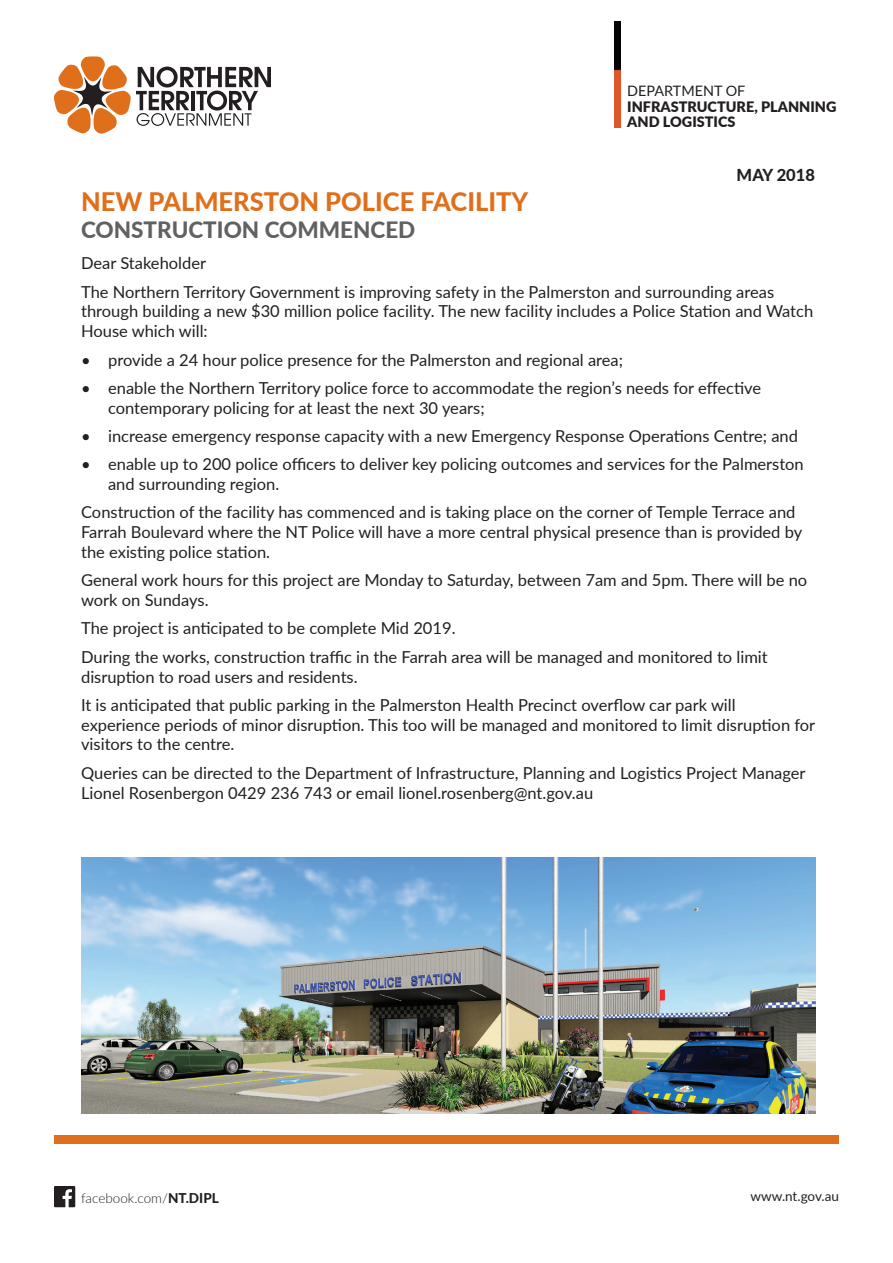
<style>
.page{position:relative;width:893px;height:1263px;background:#fff}
.page>*{position:absolute;margin:0;border:0;box-sizing:border-box;transform-origin:0 0}
.t1{font:800 25.5px "Lato";color:#e06f1c}
.t2{font:800 22.5px "Lato";color:#606161}
.t3{font:16.5px/19.8px "Lato";color:#231f20}
.t4{font:800 16.5px "Lato";color:#231f20}
.t5{font:900 14.4px/15.6px "Lato";color:#231f20}
.t6{font:14.4px "Lato";color:#231f20}
.t7{font:300 13.5px "Lato";color:#231f20}
.t8{font:13.5px "Lato";letter-spacing:-.005em;color:#231f20}
.s1{font-weight:800}
</style>
<div class="page">
<div style="left:54px;top:1135px;width:785px;height:8px;background:#e06f1c"></div>
<svg style="left:54px;top:56px;width:217px;height:78px"></svg>
<svg style="left:54px;top:1186px;width:21px;height:21px"></svg>
<img style="left:614px;top:21px;width:6px;height:107px">
<img style="left:81px;top:858px;width:734px;height:255px">
<p class="t6" style="left:627px;top:81px;width:120px">DEPARTMENT OF</p>
<p class="t5" style="left:627px;top:98px;width:211px">INFRASTRUCTURE, PLANNING<br>AND LOGISTICS</p>
<h1 class="t1" style="left:81px;top:183px;width:449px">NEW PALMERSTON POLICE FACILITY</h1>
<h2 class="t2" style="left:81px;top:213px;width:336px">CONSTRUCTION COMMENCED</h2>
<p class="t4" style="left:737px;top:162px;width:80px">MAY 2018</p>
<p class="t3" style="left:81px;top:248px;width:694px;line-height:28.3px">Dear Stakeholder<br>The Northern Territory Government is improving safety in the Palmerston and surrounding areas</p>
<p class="t3" style="left:81px;top:301px;width:734px">through building a new $30 million police facility. The new facility includes a Police Station and Watch<br>House which will:</p>
<p class="t3" style="left:81px;top:349px;width:543px">• provide a 24 hour police presence for the Palmerston and regional area;</p>
<p class="t3" style="left:108px;top:377px;width:654px;text-indent:-27px">• enable the Northern Territory police force to accommodate the region’s needs for effective contemporary policing for at least the next 30 years;</p>
<p class="t3" style="left:81px;top:425px;width:718px">• increase emergency response capacity with a new Emergency Response Operations Centre; and</p>
<p class="t3" style="left:108px;top:454px;width:697px;text-indent:-27px">• enable up to 200 police officers to deliver key policing outcomes and services for the Palmerston and surrounding region.</p>
<p class="t3" style="left:81px;top:502px;width:723px">Construction of the facility has commenced and is taking place on the corner of Temple Terrace and<br>Farrah Boulevard where the NT Police will have a more central physical presence than is provided by the existing police station.</p>
<p class="t3" style="left:81px;top:570px;width:728px">General work hours for this project are Monday to Saturday, between 7am and 5pm. There will be no work on Sundays.</p>
<p class="t3" style="left:81px;top:613px;width:688px;line-height:28.3px">The project is anticipated to be complete Mid 2019.<br>During the works, construction traffic in the Farrah area will be managed and monitored to limit</p>
<p class="t3" style="left:81px;top:662px;width:656px;line-height:28.3px">disruption to road users and residents.<br>It is anticipated that public parking in the Palmerston Health Precinct overflow car park will</p>
<p class="t3" style="left:81px;top:714px;width:736px">experience periods of minor disruption. This too will be managed and monitored to limit disruption for visitors to the centre.</p>
<p class="t3" style="left:81px;top:762px;width:726px">Queries can be directed to the Department of Infrastructure, Planning and Logistics Project Manager<br>Lionel Rosenbergon 0429 236 743 or email lionel.rosenberg@nt.gov.au</p>
<p class="t7" style="left:81px;top:1188px;width:139px">facebook.com/<span class="s1">NT.DIPL</span></p>
<p class="t8" style="left:750px;top:1186px;width:90px">www.nt.gov.au</p>
</div>
